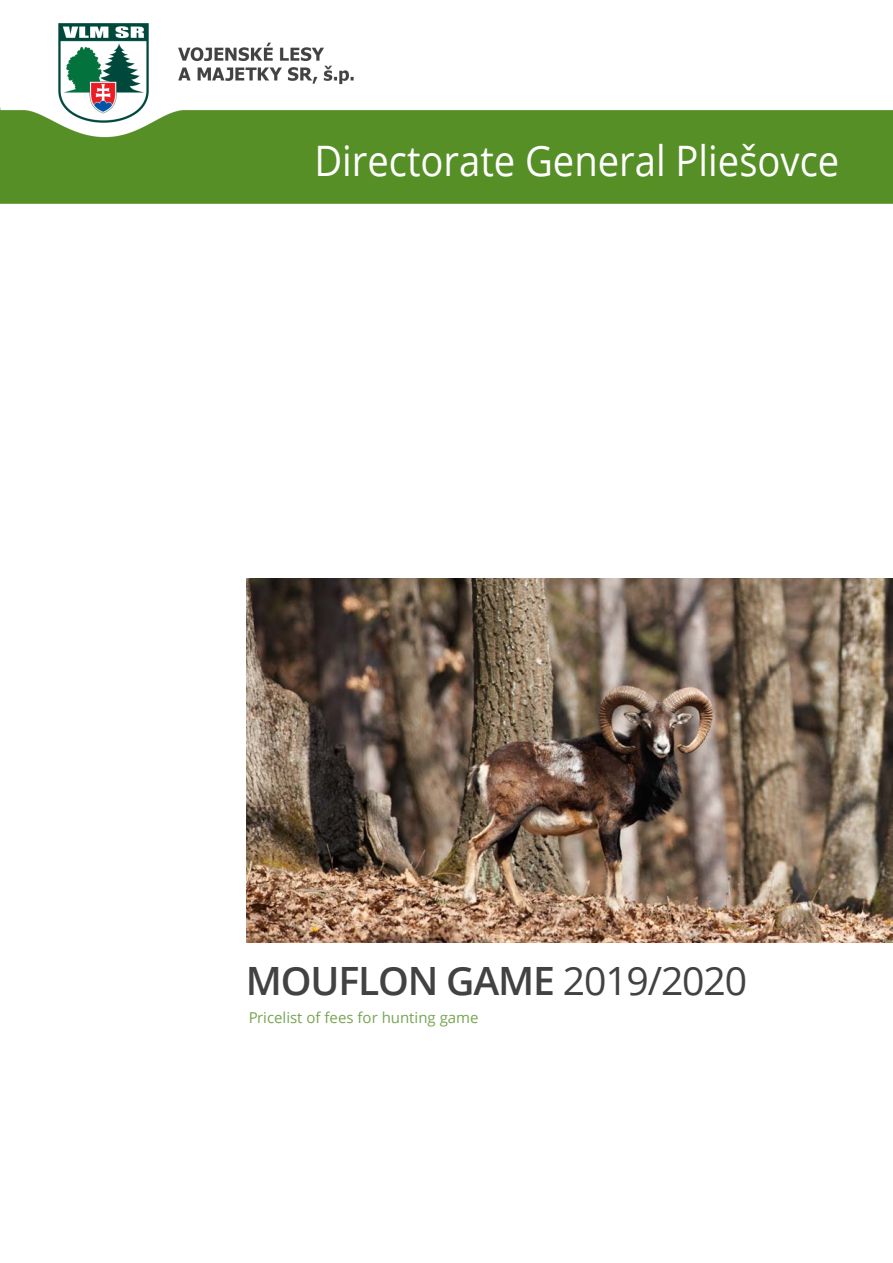
<style>
.page{position:relative;width:893px;height:1263px;background:#fff}
.page>*{position:absolute;margin:0;border:0;box-sizing:border-box;transform-origin:0 0}
.t1{font:42px "Open Sans";color:#fff;scale:.91 1}
.t2{font:600 39px "Open Sans";letter-spacing:-.03em;color:#424242}
.t3{font:15px "Open Sans";color:#558f26}
.s1{font-weight:400}
</style>
<div class="page">
<img style="left:0;top:23px;width:893px;height:920px">
<img style="left:246px;top:578px;width:647px;height:364px">
<h1 class="t1" style="left:314px;top:132px;width:578px">Directorate General Pliešovce</h1>
<h2 class="t2" style="left:246px;top:954px;width:503px">MOUFLON GAME <span class="s1">2019/2020</span></h2>
<p class="t3" style="left:248px;top:1007px;width:232px">Pricelist of fees for hunting game</p>
</div>
